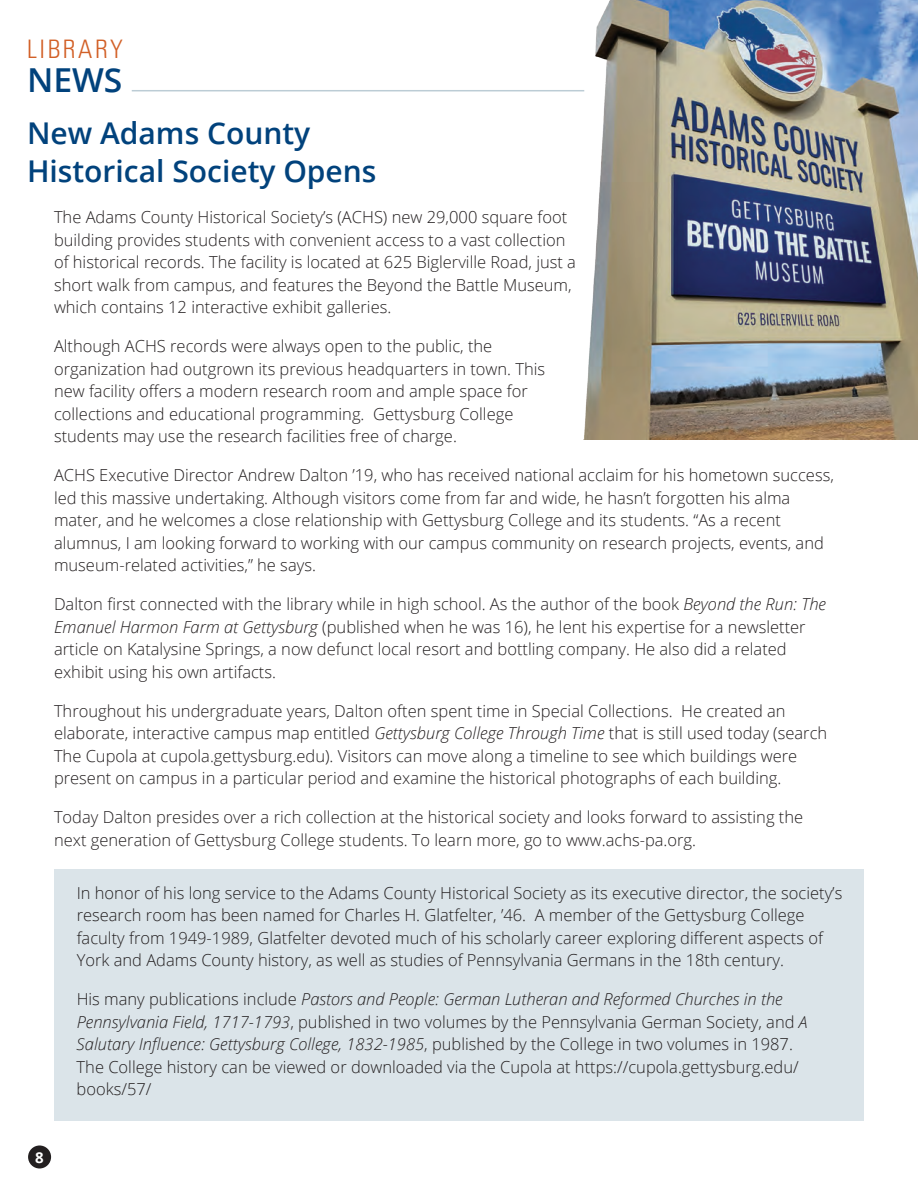
<style>
.page{position:relative;width:918px;height:1188px;background:#fff}
.page>*{position:absolute;margin:0;border:0;box-sizing:border-box;transform-origin:0 0}
.t1{font:600 33px "Open Sans";color:#01427c}
.t2{font:600 30px/37.5px "Open Sans";color:#01427c}
.t3{font:300 condensed 25.5px "Univers LT Std";letter-spacing:.1em;color:#d26027}
.t4{font:300 16.5px/22.5px "Open Sans";color:#231f20}
.t5{font:700 15px "Open Sans";color:#fff}
.s1{font-style:italic}
</style>
<div class="page">
<div style="left:28px;top:1145px;width:23px;height:23px;background:#231f20;border-radius:50%"></div>
<div style="left:54px;top:869px;width:810px;height:251px;background:#dbe4e9"></div>
<hr style="left:132px;top:90px;width:452px;height:1px;background:#bcccd5">
<img style="left:584px;top:0;width:334px;height:440px">
<h3 class="t3" style="left:27px;top:34px;width:98px">LIBRARY</h3>
<h1 class="t1" style="left:27px;top:57px;width:97px">NEWS</h1>
<h2 class="t2" style="left:27px;top:114px;width:351px">New Adams County<br>Historical Society Opens</h2>
<p class="t4" style="left:54px;top:206px;width:524px">The Adams County Historical Society’s (ACHS) new 29,000 square foot building provides students with convenient access to a vast collection of historical records. The facility is located at 625 Biglerville Road, just a short walk from campus, and features the Beyond the Battle Museum, which contains 12 interactive exhibit galleries.</p>
<p class="t4" style="left:54px;top:335px;width:493px">Although ACHS records were always open to the public, the organization had outgrown its previous headquarters in town. This new facility offers a modern research room and ample space for collections and educational programming. Gettysburg College students may use the research facilities free of charge.</p>
<p class="t4" style="left:54px;top:464px;width:781px">ACHS Executive Director Andrew Dalton ’19, who has received national acclaim for his hometown success, led this massive undertaking. Although visitors come from far and wide, he hasn’t forgotten his alma mater, and he welcomes a close relationship with Gettysburg College and its students. “As a recent alumnus, I am looking forward to working with our campus community on research projects, events, and museum-related activities,” he says.</p>
<p class="t4" style="left:54px;top:593px;width:774px">Dalton first connected with the library while in high school. As the author of the book <span class="s1">Beyond the Run: The Emanuel Harmon Farm at Gettysburg</span> (published when he was 16), he lent his expertise for a newsletter article on Katalysine Springs, a now defunct local resort and bottling company. He also did a related exhibit using his own artifacts.</p>
<p class="t4" style="left:54px;top:699px;width:775px">Throughout his undergraduate years, Dalton often spent time in Special Collections. He created an elaborate, interactive campus map entitled <span class="s1">Gettysburg College Through Time</span> that is still used today (search The Cupola at cupola.gettysburg.edu). Visitors can move along a timeline to see which buildings were present on campus in a particular period and examine the historical photographs of each building.</p>
<p class="t4" style="left:54px;top:806px;width:751px">Today Dalton presides over a rich collection at the historical society and looks forward to assisting the next generation of Gettysburg College students. To learn more, go to www.achs-pa.org.</p>
<p class="t4" style="left:77px;top:881px;width:767px">In honor of his long service to the Adams County Historical Society as its executive director, the society’s research room has been named for Charles H. Glatfelter, ’46. A member of the Gettysburg College faculty from 1949-1989, Glatfelter devoted much of his scholarly career exploring different aspects of York and Adams County history, as well as studies of Pennsylvania Germans in the 18th century.</p>
<p class="t4" style="left:77px;top:987px;width:732px">His many publications include <span class="s1">Pastors and People: German Lutheran and Reformed Churches in the Pennsylvania Field, 1717-1793</span>, published in two volumes by the Pennsylvania German Society, and <span class="s1">A Salutary Influence: Gettysburg College, 1832-1985</span>, published by the College in two volumes in 1987.<br>The College history can be viewed or downloaded via the Cupola at https://cupola.gettysburg.edu/ books/57/</p>
<p class="t5" style="left:35px;top:1147px;width:10px">8</p>
</div>
